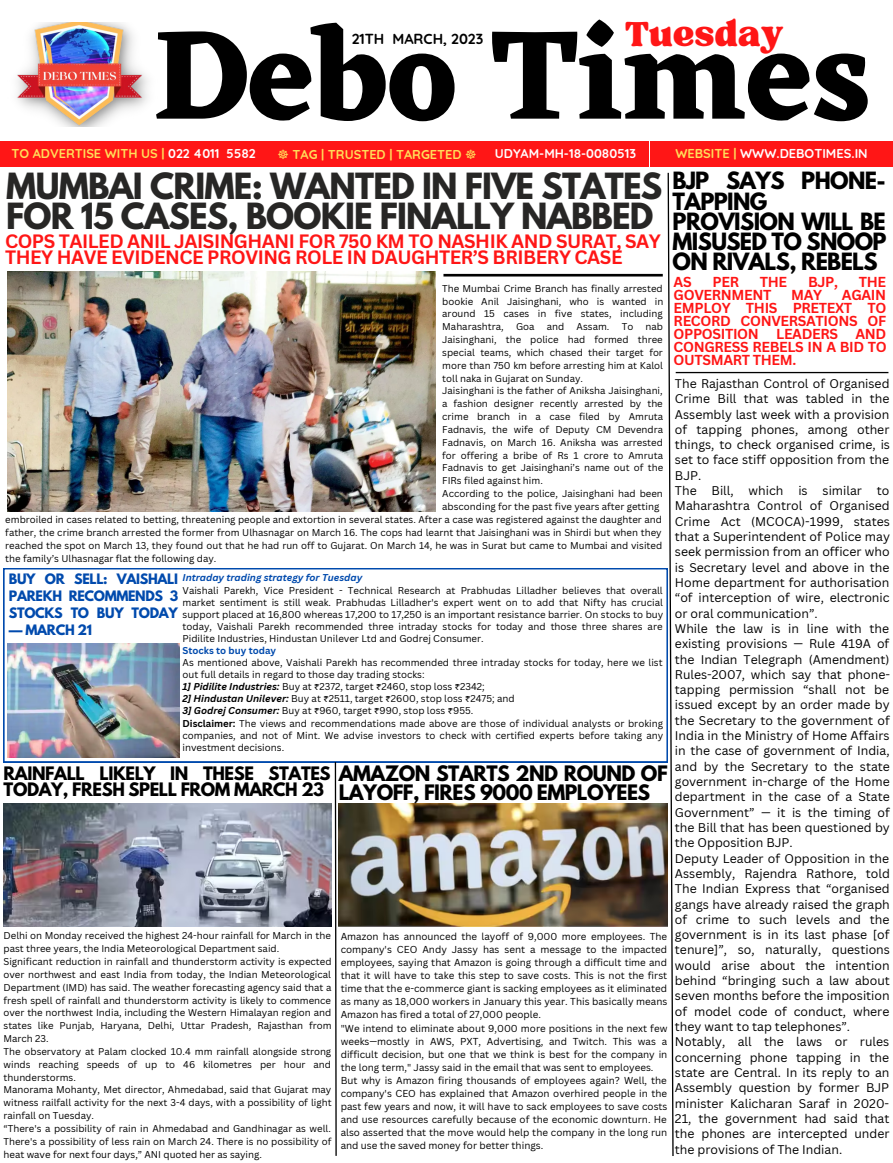
<style>
.page{position:relative;width:893px;height:1163px;background:#fff}
.page>*{position:absolute;margin:0;border:0;box-sizing:border-box;transform-origin:0 0}
.t1{font:700 130.2px "Eczar";color:#000}
.t2{font:47.77px "TAN Tangkiwood Display";color:#ff1616}
.t3{font:700 32.02px/30.4px "League Spartan";letter-spacing:-.025em;color:#272625}
.t4{font:700 21px/20.1px "League Spartan";letter-spacing:-.03em;color:#000}
.t5{font:700 18.9px/15.8px "Canva Sans";letter-spacing:-.025em;color:#ff1616}
.t6{font:700 18.9px/18.4px "League Spartan";letter-spacing:-.025em;color:#000}
.t7{font:700 16.45px/16.4px "League Spartan";letter-spacing:-.025em;color:#000}
.t8{font:700 14.53px "Quicksand";color:#000}
.t9{font:700 14px/13px "Canva Sans";letter-spacing:-.025em;color:#ff1616;text-align:justify}
.t10{font:700 12.78px/17px "League Spartan";letter-spacing:-.025em;color:#004aad;text-align:justify}
.t11{font:700 12.78px "Quicksand";color:#ffde59}
.t12{font:700 12.78px "Quicksand";color:#fff}
.t13{font:12.25px/15.2px "Canva Sans";color:#000}
.t14{font:9.8px/13.1px "Canva Sans";color:#000}
.t15{font:9.62px/12.8px "Canva Sans";color:#000;text-align:justify}
.t16{font:italic 700 9.62px "Canva Sans";color:#004aad}
.t17{font:700 9.62px "Canva Sans";color:#004aad}
.s1{color:#fff}
.s2{color:#ffde59}
.s3{font-family:"DejaVu Sans";font-weight:400}
.s4{font-weight:700;font-style:italic}
.s5{font-family:"Noto Sans Gurmukhi"}
.s6{font-weight:700}
</style>
<div class="page">
<div style="left:0;top:141px;width:648px;height:25px;background:#ff1616"></div>
<div style="left:650px;top:141px;width:242px;height:25px;background:#ff1616"></div>
<hr style="left:443px;top:274px;width:219px;height:2px;background:#000">
<svg style="left:667px;top:172px;width:7px;height:984px"></svg>
<hr style="left:675px;top:372px;width:213px;height:1px;background:#000">
<img style="left:16px;top:23px;width:132px;height:103px">
<svg style="left:3px;top:568px;width:664px;height:194px"></svg>
<svg style="left:334px;top:761px;width:3px;height:395px"></svg>
<img style="left:8px;top:271px;width:427px;height:240px">
<img style="left:3px;top:803px;width:328px;height:124px">
<img style="left:338px;top:803px;width:329px;height:124px">
<img style="left:8px;top:643px;width:171px;height:114px">
<h1 class="t1" style="left:153px;top:-2px;width:720px">Debo Times</h1>
<h2 class="t2" style="left:625px;top:17px;width:159px">Tuesday</h2>
<h3 class="t8" style="left:351px;top:29px;width:133px">21TH MARCH, 2023</h3>
<h3 class="t11" style="left:11px;top:146px;width:246px">TO ADVERTISE WITH US | <span class="s1">022 4011 5582</span></h3>
<h3 class="t12" style="left:675px;top:145px;width:194px"><span class="s2">WEBSITE |</span> WWW.DEBOTIMES.IN</h3>
<h3 class="t3" style="left:6px;top:174px;width:657px">MUMBAI CRIME: WANTED IN FIVE STATES<br>FOR 15 CASES, BOOKIE FINALLY NABBED</h3>
<h3 class="t11" style="left:277px;top:146px;width:201px"><span class="s3">☸</span> TAG | TRUSTED | TARGETED <span class="s3">☸</span></h3>
<h3 class="t12" style="left:495px;top:146px;width:143px">UDYAM-MH-18-0080513</h3>
<h3 class="t4" style="left:672px;top:174px;width:215px">BJP SAYS PHONE-<br>TAPPING<br>PROVISION WILL BE<br>MISUSED TO SNOOP<br>ON RIVALS, REBELS</h3>
<h3 class="t9" style="left:673px;top:276px;width:20px">AS</h3>
<h3 class="t9" style="left:712px;top:276px;width:28px">PER</h3>
<h3 class="t9" style="left:759px;top:276px;width:29px">THE</h3>
<h3 class="t9" style="left:808px;top:276px;width:31px">BJP,</h3>
<h3 class="t9" style="left:858px;top:276px;width:29px">THE</h3>
<h3 class="t9" style="left:673px;top:288px;width:99px">GOVERNMENT</h3>
<h3 class="t9" style="left:791px;top:288px;width:33px">MAY</h3>
<h3 class="t5" style="left:5px;top:233px;width:657px">COPS TAILED ANIL JAISINGHANI FOR 750 KM TO NASHIK AND SURAT, SAY<br>THEY HAVE EVIDENCE PROVING ROLE IN DAUGHTER’S BRIBERY CASE</h3>
<p class="t15" style="left:442px;top:282px;width:222px">The Mumbai Crime Branch has finally arrested bookie Anil Jaisinghani, who is wanted in around 15 cases in five states, including Maharashtra,</p>
<h3 class="t9" style="left:673px;top:288px;width:214px;text-indent:168px">AGAIN EMPLOY THIS PRETEXT TO RECORD CONVERSATIONS OF OPPOSITION LEADERS AND CONGRESS REBELS IN A BID TO OUTSMART THEM.</h3>
<p class="t15" style="left:442px;top:320px;width:222px;text-align:left;text-indent:203px">nab Jaisinghani, the police had formed three special teams, which chased their target for more than 750 km before arresting him at Kalol toll naka in Gujarat on Sunday.<br>Jaisinghani is the father of Aniksha Jaisinghani, a fashion designer recently arrested by the crime branch in a case filed by Amruta Fadnavis, the wife of Deputy CM Devendra Fadnavis, on March 16. Aniksha was arrested for offering a bribe of Rs 1 crore to Amruta Fadnavis to get Jaisinghani’s name out of the FIRs filed against him.<br>According to the police, Jaisinghani had been absconding for the past five years after getting</p>
<p class="t15" style="left:516px;top:320px;width:20px">Goa</p>
<p class="t15" style="left:547px;top:320px;width:19px">and</p>
<p class="t15" style="left:576px;top:320px;width:34px">Assam.</p>
<p class="t15" style="left:621px;top:320px;width:13px">To</p>
<p class="t13" style="left:675px;top:375px;width:216px">The Rajasthan Control of Organised<br>Crime Bill that was tabled in the<br>Assembly last week with a provision of tapping phones, among other things, to check organised crime, is set to face stiff opposition from the<br>BJP.<br>The Bill, which is similar to<br>Maharashtra Control of Organised<br>Crime Act (MCOCA)-1999, states that a Superintendent of Police may seek permission from an officer who is Secretary level and above in the<br>Home department for authorisation “of interception of wire, electronic or oral communication”.<br>While the law is in line with the existing provisions — Rule 419A of the Indian Telegraph (Amendment)<br>Rules-2007, which say that phone&shy;tapping permission “shall not be issued except by an order made by the Secretary to the government of<br>India in the Ministry of Home Affairs in the case of government of India, and by the Secretary to the state government in-charge of the Home department in the case of a State<br>Government” — it is the timing of the Bill that has been questioned by the Opposition BJP.<br>Deputy Leader of Opposition in the<br>Assembly, Rajendra Rathore, told<br>The Indian Express that “organised gangs have already raised the graph of crime to such levels and the government is in its last phase [of tenure]”, so, naturally, questions would arise about the intention behind “bringing such a law about seven months before the imposition of model code of conduct, where they want to tap telephones”.<br>Notably, all the laws or rules concerning phone tapping in the state are Central. In its reply to an<br>Assembly question by former BJP minister Kalicharan Saraf in 2020-<br>21, the government had said that the phones are intercepted under the provisions of The Indian.</p>
<p class="t15" style="left:5px;top:513px;width:658px">embroiled in cases related to betting, threatening people and extortion in several states. After a case was registered against the daughter and father, the crime branch arrested the former from Ulhasnagar on March 16. The cops had learnt that Jaisinghani was in Shirdi but when they reached the spot on March 13, they found out that he had run off to Gujarat. On March 14, he was in Surat but came to Mumbai and visited the family’s Ulhasnagar flat the following day.</p>
<h3 class="t10" style="left:9px;top:572px;width:171px">BUY OR SELL: VAISHALI PAREKH RECOMMENDS 3<br>STOCKS TO BUY TODAY</h3>
<h3 class="t10" style="left:9px;top:623px;width:85px">— MARCH 21</h3>
<p class="t16" style="left:182px;top:571px;width:181px">Intraday trading strategy for Tuesday</p>
<p class="t15" style="left:182px;top:584px;width:482px;line-height:12.1px">Vaishali Parekh, Vice President - Technical Research at Prabhudas Lilladher believes that overall market sentiment is still weak. Prabhudas Lilladher's expert went on to add that Nifty has crucial support placed at 16,800 whereas 17,200 to 17,250 is an important resistance barrier. On stocks to buy today, Vaishali Parekh recommended three intraday stocks for today and those three shares are Pidilite Industries, Hindustan Unilever Ltd and Godrej Consumer.</p>
<p class="t17" style="left:182px;top:644px;width:95px">Stocks to buy today</p>
<p class="t15" style="left:182px;top:656px;width:482px;line-height:12.1px;text-align:left">As mentioned above, Vaishali Parekh has recommended three intraday stocks for today, here we list out full details in regard to those day trading stocks:<br><span class="s4">1] Pidilite Industries:</span> Buy at <span class="s5">₹</span>2372, target <span class="s5">₹</span>2460, stop loss <span class="s5">₹</span>2342;<br><span class="s4">2] Hindustan Unilever:</span> Buy at <span class="s5">₹</span>2511, target <span class="s5">₹</span>2600, stop loss <span class="s5">₹</span>2475; and<br><span class="s4">3] Godrej Consumer:</span> Buy at <span class="s5">₹</span>960, target <span class="s5">₹</span>990, stop loss <span class="s5">₹</span>955.<br><span class="s6">Disclaimer:</span> The views and recommendations made above are those of individual analysts or broking companies, and not of Mint. We advise investors to check with certified experts before taking any investment decisions.</p>
<h3 class="t7" style="left:4px;top:767px;width:328px">RAINFALL LIKELY IN THESE STATES<br>TODAY, FRESH SPELL FROM MARCH 23</h3>
<h3 class="t6" style="left:339px;top:767px;width:330px">AMAZON STARTS 2ND ROUND OF<br>LAYOFF, FIRES 9000 EMPLOYEES</h3>
<p class="t15" style="left:4px;top:929px;width:329px;text-align:left">Delhi on Monday received the highest 24-hour rainfall for March in the past three years, the India Meteorological Department said.<br>Significant reduction in rainfall and thunderstorm activity is expected over northwest and east India from today, the Indian Meteorological Department (IMD) has said. The weather forecasting agency said that a fresh spell of rainfall and thunderstorm activity is likely to commence over the northwest India, including the Western Himalayan region and states like Punjab, Haryana, Delhi, Uttar Pradesh, Rajasthan from March 23.<br>The observatory at Palam clocked 10.4 mm rainfall alongside strong winds reaching speeds of up to 46 kilometres per hour and thunderstorms.<br>Manorama Mohanty, Met director, Ahmedabad, said that Gujarat may witness railfall activity for the next 3-4 days, with a possibility of light rainfall on Tuesday.<br>“There's a possibility of rain in Ahmedabad and Gandhinagar as well.<br>There's a possibility of less rain on March 24. There is no possibility of heat wave for next four days,” ANI quoted her as saying.</p>
<p class="t14" style="left:341px;top:929px;width:328px">Amazon has announced the layoff of 9,000 more employees. The company's CEO Andy Jassy has sent a message to the impacted employees, saying that Amazon is going through a difficult time and that it will have to take this step to save costs. This is not the first time that the e-commerce giant is sacking employees as it eliminated as many as 18,000 workers in January this year. This basically means Amazon has fired a total of 27,000 people.<br>"We intend to eliminate about 9,000 more positions in the next few weeks—mostly in AWS, PXT, Advertising, and Twitch. This was a difficult decision, but one that we think is best for the company in the long term," Jassy said in the email that was sent to employees.<br>But why is Amazon firing thousands of employees again? Well, the company's CEO has explained that Amazon overhired people in the past few years and now, it will have to sack employees to save costs and use resources carefully because of the economic downturn. He also asserted that the move would help the company in the long run and use the saved money for better things.</p>
</div>
